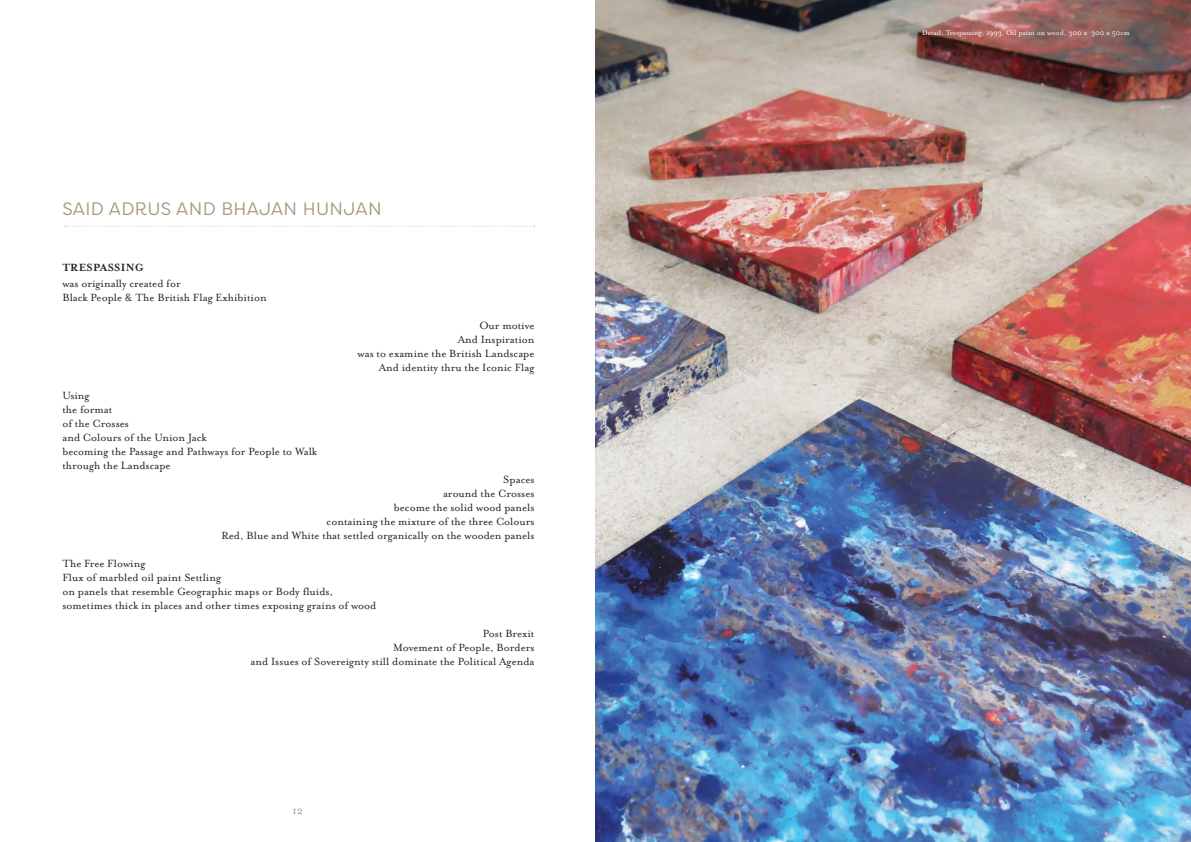
<style>
.page{position:relative;width:1191px;height:842px;background:#fff}
.page>*{position:absolute;margin:0;border:0;box-sizing:border-box;transform-origin:0 0}
.t1{font:18px "Filson Pro";letter-spacing:.02em;color:#a6977f}
.t2{font:12px/14px "Mrs Eaves Lining OT";color:#231f20}
.t3{font:700 12px "Mrs Eaves OT";letter-spacing:.02em;color:#231f20}
.t4{font:12px "Mrs Eaves OT";color:#a6977f}
.t5{font:8px "Mrs Eaves OT";color:#fff}
</style>
<div class="page">
<svg style="left:64px;top:226px;width:471px;height:1px"></svg>
<img style="left:595px;top:0;width:596px;height:842px">
<h1 class="t1" style="left:62px;top:197px;width:321px">SAID ADRUS AND BHAJAN HUNJAN</h1>
<p class="t3" style="left:62px;top:260px;width:83px">TRESPASSING</p>
<p class="t2" style="left:62px;top:276px;width:206px">was originally created for<br>Black People &amp; The British Flag Exhibition</p>
<p class="t2" style="left:357px;top:318px;width:178px;text-align:right">Our motive<br>And Inspiration<br>was to examine the British Landscape<br>And identity thru the Iconic Flag</p>
<p class="t2" style="left:62px;top:388px;width:256px">Using<br>the format<br>of the Crosses<br>and Colours of the Union Jack<br>becoming the Passage and Pathways for People to Walk through the Landscape</p>
<p class="t2" style="left:221px;top:472px;width:315px;text-align:right">Spaces<br>around the Crosses<br>become the solid wood panels<br>containing the mixture of the three Colours<br>Red, Blue and White that settled organically on the wooden panels</p>
<p class="t2" style="left:62px;top:556px;width:315px">The Free Flowing<br>Flux of marbled oil paint Settling<br>on panels that resemble Geographic maps or Body fluids, sometimes thick in places and other times exposing grains of wood</p>
<p class="t2" style="left:250px;top:626px;width:285px;text-align:right">Post Brexit<br>Movement of People, Borders<br>and Issues of Sovereignty still dominate the Political Agenda</p>
<p class="t4" style="left:292px;top:803px;width:12px">12</p>
<p class="t5" style="left:922px;top:28px;width:209px">Detail. Trespassing, 1993. Oil paint on wood, 300 x 300 x 50cm</p>
</div>
